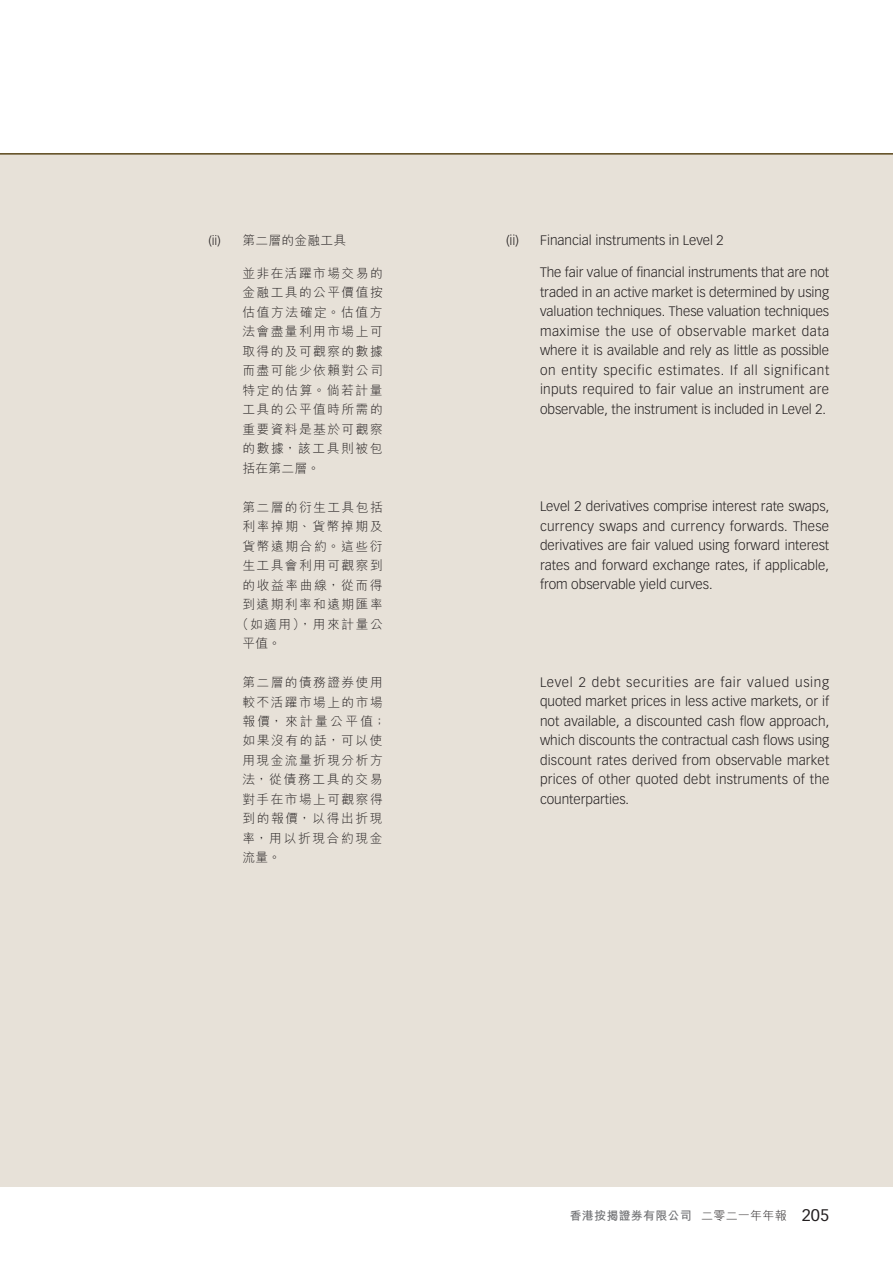
<style>
.page{position:relative;width:893px;height:1263px;background:#fff}
.page>*{position:absolute;margin:0;border:0;box-sizing:border-box;transform-origin:0 0}
.t1{font:300 13.5px/19.5px "Vectora LT Std";color:#231f20;text-align:justify}
.t2{font:300 12.75px/19.5px "M Hei HK";letter-spacing:.11em;color:#231f20;text-align:justify}
.t3{font:300 12.75px "M Hei HK";letter-spacing:.13em;color:#231f20}
.t4{font:300 12.75px "M Hei HK";letter-spacing:.02em;color:#231f20}
.t5{font:300 12.75px "Vectora LT Std";color:#231f20}
.t6{font:700 12px "M Hei HK";letter-spacing:.02em;color:#6c6d70}
.s1{font-weight:300;color:#231f20}
.s2{font-family:"Vectora LT Std";font-weight:400;font-size:16.5px;color:#231f20}
</style>
<div class="page">
<div style="left:0;top:154px;width:893px;height:1032px;background:#e7e1d8"></div>
<hr style="left:0;top:153px;width:893px;height:2px;background:#5a471a">
<p class="t5" style="left:208px;top:233px;width:14px">(ii)</p>
<p class="t4" style="left:242px;top:234px;width:105px">第二層的金融工具</p>
<p class="t2" style="left:242px;top:263px;width:142px">並非在活躍市場交易的金融工具的公平價值按估值方法確定。估值方法會盡量利用市場上可取得的及可觀察的數據而盡可能少依賴對公司特定的估算。倘若計量工具的公平值時所需的重要資料是基於可觀察的數據，該工具則被包括在第二層。</p>
<p class="t2" style="left:242px;top:497px;width:142px">第二層的衍生工具包括</p>
<p class="t3" style="left:242px;top:520px;width:142px">利率掉期、貨幣掉期及</p>
<p class="t3" style="left:242px;top:539px;width:142px">貨幣遠期合約。這些衍</p>
<p class="t2" style="left:242px;top:555px;width:142px">生工具會利用可觀察到</p>
<p class="t3" style="left:242px;top:578px;width:142px">的收益率曲線，從而得</p>
<p class="t2" style="left:242px;top:594px;width:142px">到遠期利率和遠期匯率</p>
<p class="t2" style="left:236px;top:614px;width:148px">（如適用），用來計量公</p>
<p class="t2" style="left:242px;top:633px;width:40px">平值。</p>
<p class="t2" style="left:242px;top:672px;width:145px;text-align:left">第二層的債務證券使用較不活躍市場上的市場報價，來計量公平值；如果沒有的話，可以使用現金流量折現分析方法，從債務工具的交易對手在市場上可觀察得到的報價，以得出折現率，用以折現合約現金流量。</p>
<p class="t1" style="left:506px;top:231px;width:15px">(ii)</p>
<p class="t1" style="left:540px;top:231px;width:185px">Financial instruments in Level 2</p>
<p class="t1" style="left:540px;top:263px;width:291px">The fair value of financial instruments that are not traded in an active market is determined by using valuation techniques. These valuation techniques maximise the use of observable market data where it is available and rely as little as possible on entity specific estimates. If all significant inputs required to fair value an instrument are observable, the instrument is included in Level 2.</p>
<p class="t1" style="left:540px;top:497px;width:291px">Level 2 derivatives comprise interest rate swaps, currency swaps and currency forwards. These derivatives are fair valued using forward interest rates and forward exchange rates, if applicable, from observable yield curves.</p>
<p class="t1" style="left:540px;top:672px;width:291px">Level 2 debt securities are fair valued using quoted market prices in less active markets, or if not available, a discounted cash flow approach, which discounts the contractual cash flows using discount rates derived from observable market prices of other quoted debt instruments of the counterparties.</p>
<p class="t6" style="left:570px;top:1207px;width:261px">香港按揭證券有限公司 <span class="s1">二零二一年年報</span> <span class="s2">205</span></p>
</div>
